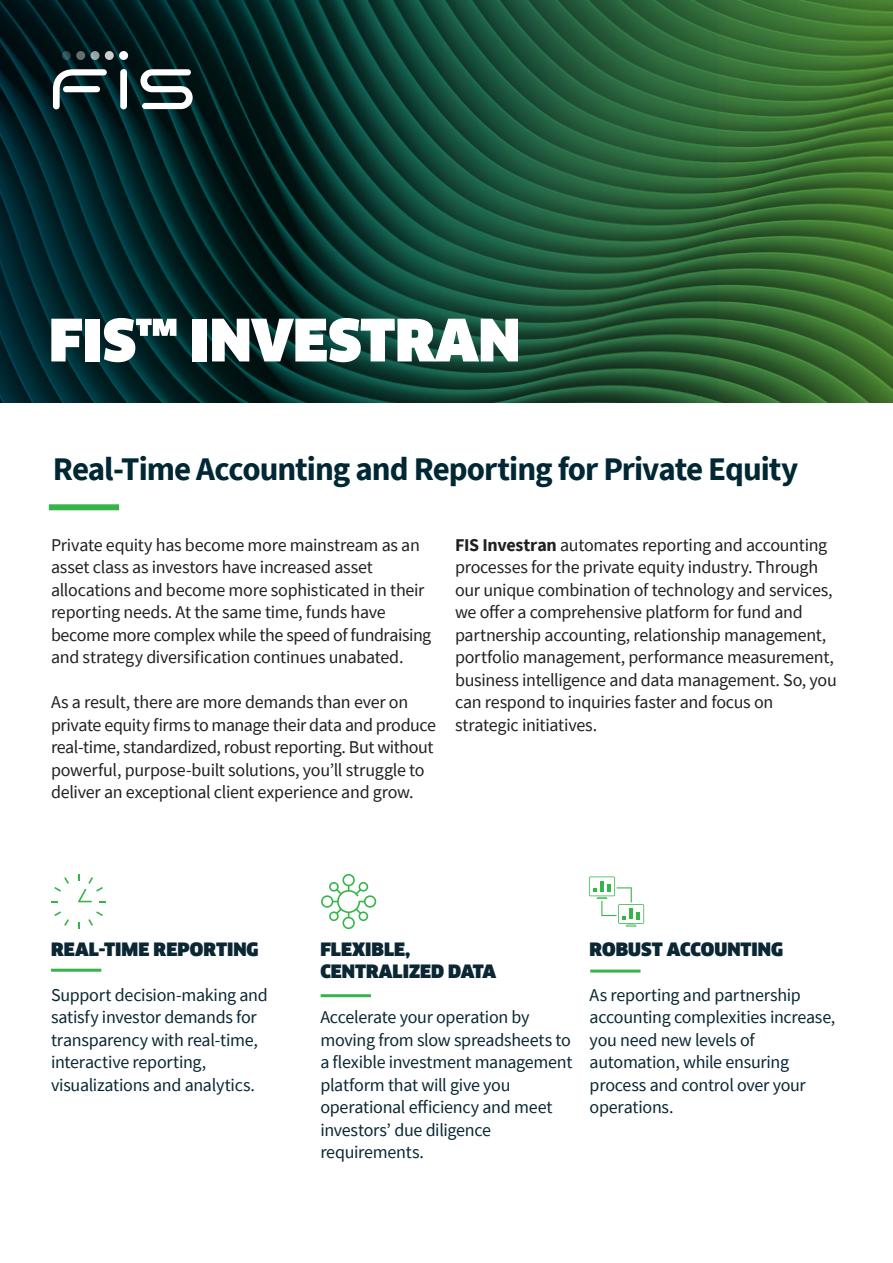
<style>
.page{position:relative;width:893px;height:1263px;background:#fff}
.page>*{position:absolute;margin:0;border:0;box-sizing:border-box;transform-origin:0 0}
.BODY__Internal_pages{font:900 57px "Clan Offc Pro";color:#fff}
.t1{font:700 33px "Source Sans Pro";letter-spacing:-.03em;color:#002834}
.BODY{font:18px/22.5px "Source Sans Pro";letter-spacing:-.015em;color:#231f20}
.BODY-2{font:18px/22.5px "Source Sans Pro";letter-spacing:-.015em;color:#0a2733}
.A_HEAD{font:900 18px "Clan Offc Pro";color:#0a2733}
.A_HEAD__Heading_leve{font:900 18px/22.5px "Clan Offc Pro";color:#0a2733}
.s1{font-weight:700}
</style>
<div class="page">
<svg style="left:0;top:0;width:893px;height:402px;background:#174730"></svg>
<svg style="left:140px;top:69px;width:53px;height:40px"></svg>
<div style="left:119px;top:51px;width:9px;height:9px;background:#fff;border-radius:50%"></div>
<svg style="left:105px;top:51px;width:9px;height:9px"></svg>
<svg style="left:91px;top:51px;width:8px;height:9px"></svg>
<svg style="left:76px;top:51px;width:9px;height:9px"></svg>
<svg style="left:62px;top:51px;width:9px;height:9px"></svg>
<svg style="left:53px;top:69px;width:54px;height:40px"></svg>
<div style="left:63px;top:86px;width:37px;height:6px;background:#fff;border-radius:3px"></div>
<div style="left:120px;top:69px;width:7px;height:40px;background:#fff;border-radius:3px"></div>
<div style="left:49px;top:504px;width:70px;height:6px;background:#35b44a"></div>
<hr style="left:51px;top:969px;width:50px;height:3px;background:#35b44a">
<hr style="left:321px;top:994px;width:50px;height:3px;background:#35b44a">
<hr style="left:590px;top:969px;width:50px;height:3px;background:#35b44a">
<svg style="left:54px;top:911px;width:15px;height:15px"></svg>
<svg style="left:88px;top:911px;width:15px;height:15px"></svg>
<svg style="left:54px;top:877px;width:15px;height:15px"></svg>
<svg style="left:78px;top:874px;width:28px;height:28px"></svg>
<svg style="left:321px;top:874px;width:55px;height:55px"></svg>
<svg style="left:589px;top:876px;width:55px;height:50px"></svg>
<p class="BODY__Internal_pages" style="left:49px;top:307px;width:473px">FIS™ INVESTRAN</p>
<p class="t1" style="left:53px;top:446px;width:747px">Real-Time Accounting and Reporting for Private Equity</p>
<p class="BODY" style="left:51px;top:533px;width:382px">Private equity has become more mainstream as an asset class as investors have increased asset allocations and become more sophisticated in their reporting needs. At the same time, funds have become more complex while the speed of fundraising and strategy diversification continues unabated.</p>
<p class="BODY" style="left:51px;top:691px;width:386px">As a result, there are more demands than ever on private equity firms to manage their data and produce real-time, standardized, robust reporting. But without powerful, purpose-built solutions, you’ll struggle to deliver an exceptional client experience and grow.</p>
<p class="BODY" style="left:455px;top:533px;width:383px"><span class="s1">FIS Investran</span> automates reporting and accounting processes for the private equity industry. Through our unique combination of technology and services, we offer a comprehensive platform for fund and partnership accounting, relationship management, portfolio management, performance measurement, business intelligence and data management. So, you can respond to inquiries faster and focus on strategic initiatives.</p>
<p class="A_HEAD" style="left:51px;top:938px;width:209px">REAL-TIME REPORTING</p>
<p class="BODY-2" style="left:51px;top:983px;width:218px">Support decision-making and satisfy investor demands for transparency with real-time, interactive reporting, visualizations and analytics.</p>
<p class="A_HEAD__Heading_leve" style="left:320px;top:938px;width:177px">FLEXIBLE,<br>CENTRALIZED DATA</p>
<p class="BODY-2" style="left:320px;top:1006px;width:254px">Accelerate your operation by moving from slow spreadsheets to a flexible investment management platform that will give you operational efficiency and meet investors’ due diligence requirements.</p>
<p class="A_HEAD" style="left:590px;top:938px;width:195px">ROBUST ACCOUNTING</p>
<p class="BODY-2" style="left:590px;top:983px;width:247px">As reporting and partnership accounting complexities increase, you need new levels of automation, while ensuring process and control over your operations.</p>
</div>
